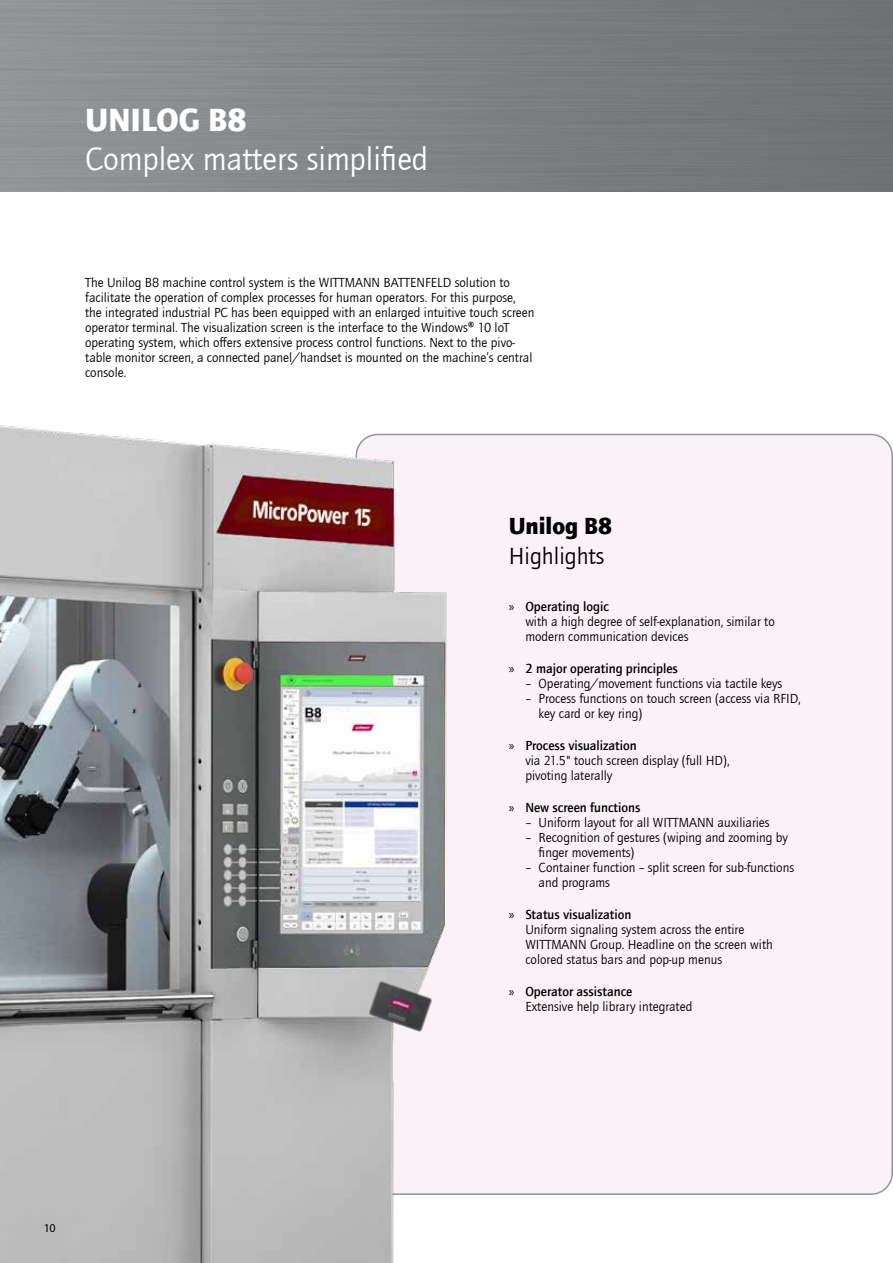
<style>
.page{position:relative;width:893px;height:1263px;background:#fff}
.page>*{position:absolute;margin:0;border:0;box-sizing:border-box;transform-origin:0 0}
.t1{font:33px "Quay Sans ITC Com";color:#fff}
.t2{font:900 33px "Quay Sans ITC Com";color:#fff}
.t3{font:24px "Quay Sans ITC Com";color:#000}
.t4{font:900 24px "Quay Sans ITC Com";color:#000}
.t5{font:13.5px/15px "Quay Sans ITC Com";color:#000}
.t6{font:500 13.5px "Quay Sans ITC Com";color:#000}
.t7{font:12px "Quay Sans ITC Com";color:#000}
.s1{font-weight:500}
.s2{font-family:"Myriad Pro"}
.s3{font-family:"Myriad Pro";font-weight:400}
</style>
<div class="page">
<div style="left:0;top:0;width:893px;height:191px;background:linear-gradient(to right,#939698,#6d7073)"></div>
<div style="left:356px;top:434px;width:536px;height:760px;background:#faf2f7;border-radius:21px"></div>
<img style="left:0;top:425px;width:456px;height:838px">
<img style="left:366px;top:978px;width:70px;height:56px">
<h1 class="t2" style="left:85px;top:99px;width:163px">UNILOG B8</h1>
<h1 class="t1" style="left:85px;top:140px;width:345px">Complex matters simplified</h1>
<p class="t5" style="left:85px;top:275px;width:451px">The Unilog B8 machine control system is the WITTMANN BATTENFELD solution to facilitate the operation of complex processes for human operators. For this purpose, the integrated industrial PC has been equipped with an enlarged intuitive touch screen operator terminal. The visualization screen is the interface to the Windows<span class="s1">®</span> 10 loT operating system, which offers extensive process control functions. Next to the pivo&shy;table monitor screen, a connected panel/handset is mounted on the machine’s central console.</p>
<h2 class="t4" style="left:509px;top:510px;width:105px">Unilog B8</h2>
<h2 class="t3" style="left:509px;top:542px;width:97px">Highlights</h2>
<p class="t5" style="left:525px;top:599px;width:251px;text-indent:-16px"><span class="s2">»</span> <span class="s1">Operating logic<br></span>with a high degree of self-explanation, similar to modern communication devices</p>
<p class="t6" style="left:509px;top:660px;width:171px"><span class="s3">»</span> 2 major operating principles</p>
<p class="t5" style="left:526px;top:676px;width:258px">– Operating/movement functions via tactile keys</p>
<p class="t5" style="left:539px;top:691px;width:264px;text-indent:-13px">– Process functions on touch screen (access via RFID, key card or key ring)</p>
<p class="t5" style="left:525px;top:738px;width:206px;text-indent:-16px"><span class="s2">»</span> <span class="s1">Process visualization<br></span>via 21.5" touch screen display (full HD), pivoting laterally</p>
<p class="t6" style="left:509px;top:799px;width:133px"><span class="s3">»</span> New screen functions</p>
<p class="t5" style="left:526px;top:815px;width:245px">– Uniform layout for all WITTMANN auxiliaries</p>
<p class="t5" style="left:539px;top:830px;width:251px;text-indent:-13px">– Recognition of gestures (wiping and zooming by finger movements)</p>
<p class="t5" style="left:539px;top:860px;width:257px;text-indent:-13px">– Container function – split screen for sub-functions and programs</p>
<p class="t5" style="left:525px;top:907px;width:249px;text-indent:-16px"><span class="s2">»</span> <span class="s1">Status visualization<br></span>Uniform signaling system across the entire WITTMANN Group. Headline on the screen with colored status bars and pop-up menus</p>
<p class="t5" style="left:525px;top:984px;width:169px;text-indent:-16px"><span class="s2">»</span> <span class="s1">Operator assistance<br></span>Extensive help library integrated</p>
<p class="t7" style="left:44px;top:1220px;width:14px">10</p>
</div>
